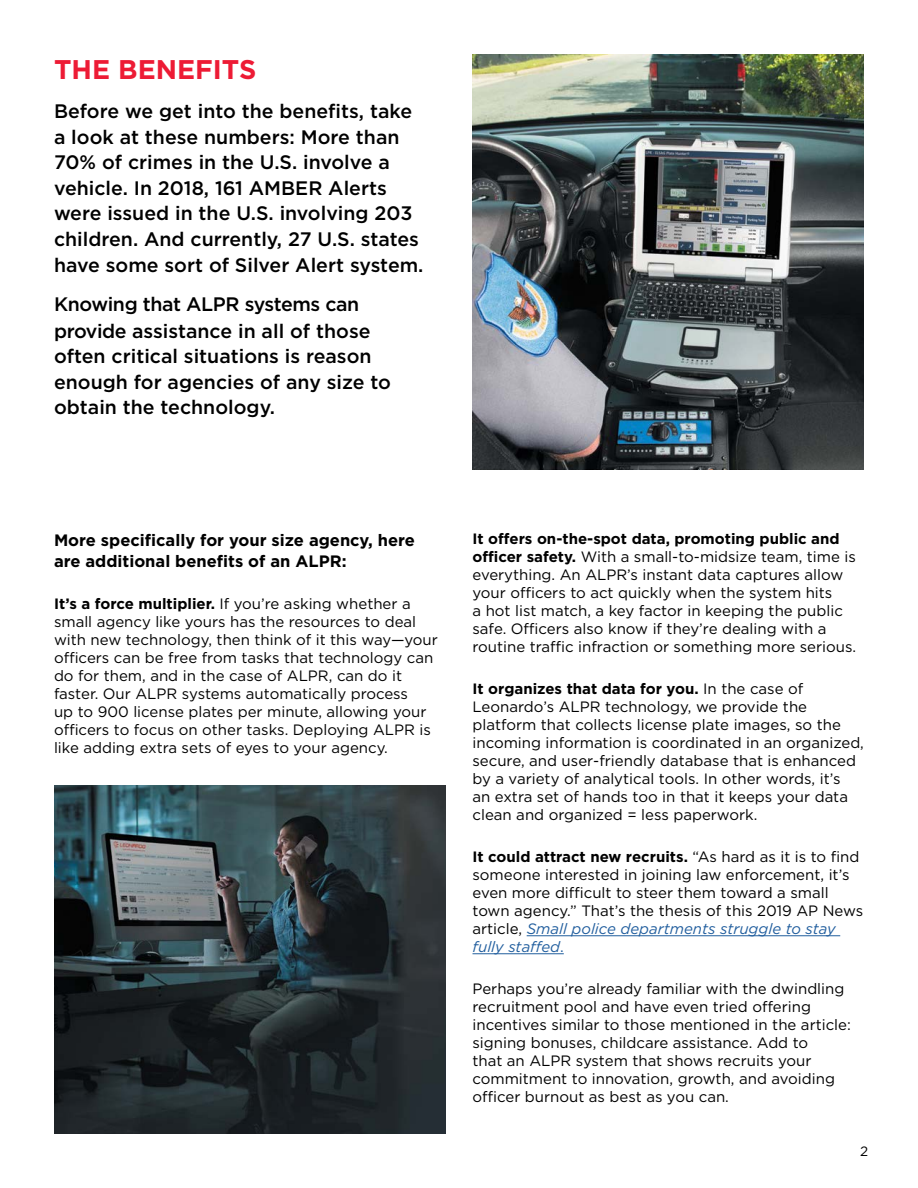
<style>
.page{position:relative;width:918px;height:1188px;background:#fff}
.page>*{position:absolute;margin:0;border:0;box-sizing:border-box;transform-origin:0 0}
.t1{font:700 27px "Gotham";color:#ed1b35}
.t2{font:500 19.5px/25.7px "Gotham";color:#000}
.t3{font:700 16.5px/21.6px "Gotham";color:#000}
.t4{font:15px/18px "Gotham";color:#000}
.t5{font:13.5px "Gotham";color:#000}
.s1{font-weight:700}
.s2{font-style:italic;color:#215e9e}
.s3{color:#215e9e}
</style>
<div class="page">
<hr style="left:527px;top:935px;width:313px;height:1px;background:#215e9e">
<hr style="left:472px;top:953px;width:92px;height:1px;background:#215e9e">
<img style="left:472px;top:54px;width:392px;height:415px">
<img style="left:54px;top:785px;width:392px;height:349px">
<h1 class="t1" style="left:54px;top:54px;width:204px">THE BENEFITS</h1>
<p class="t2" style="left:54px;top:98px;width:371px">Before we get into the benefits, take a look at these numbers: More than 70% of crimes in the U.S. involve a vehicle. In 2018, 161 AMBER Alerts were issued in the U.S. involving 203 children. And currently, 27 U.S. states have some sort of Silver Alert system.</p>
<h2 class="t2" style="left:54px;top:291px;width:338px">Knowing that ALPR systems can provide assistance in all of those often critical situations is reason enough for agencies of any size to obtain the technology.</h2>
<p class="t3" style="left:54px;top:529px;width:362px">More specifically for your size agency, here are additional benefits of an ALPR:</p>
<p class="t4" style="left:54px;top:595px;width:385px"><span class="s1">It’s a force multiplier.</span> If you’re asking whether a small agency like yours has the resources to deal with new technology, then think of it this way—your officers can be free from tasks that technology can do for them, and in the case of ALPR, can do it faster. Our ALPR systems automatically process<br>up to 900 license plates per minute, allowing your officers to focus on other tasks. Deploying ALPR is like adding extra sets of eyes to your agency.</p>
<p class="t4" style="left:472px;top:530px;width:385px"><span class="s1">It offers on-the-spot data, promoting public and officer safety.</span> With a small-to-midsize team, time is everything. An ALPR’s instant data captures allow your officers to act quickly when the system hits<br>a hot list match, a key factor in keeping the public safe. Officers also know if they’re dealing with a routine traffic infraction or something more serious.</p>
<p class="t4" style="left:472px;top:680px;width:393px"><span class="s1">It organizes that data for you.</span> In the case of Leonardo’s ALPR technology, we provide the platform that collects license plate images, so the incoming information is coordinated in an organized, secure, and user-friendly database that is enhanced by a variety of analytical tools. In other words, it’s<br>an extra set of hands too in that it keeps your data clean and organized = less paperwork.</p>
<p class="t4" style="left:472px;top:848px;width:392px"><span class="s1">It could attract new recruits.</span> “As hard as it is to find someone interested in joining law enforcement, it’s even more difficult to steer them toward a small town agency.” That’s the thesis of this 2019 AP News article, <span class="s2">Small police departments struggle to stay fully staffed</span><span class="s3">.</span></p>
<p class="t4" style="left:472px;top:980px;width:380px">Perhaps you’re already familiar with the dwindling recruitment pool and have even tried offering incentives similar to those mentioned in the article: signing bonuses, childcare assistance. Add to<br>that an ALPR system that shows recruits your commitment to innovation, growth, and avoiding officer burnout as best as you can.</p>
<p class="t5" style="left:860px;top:1142px;width:10px">2</p>
</div>
